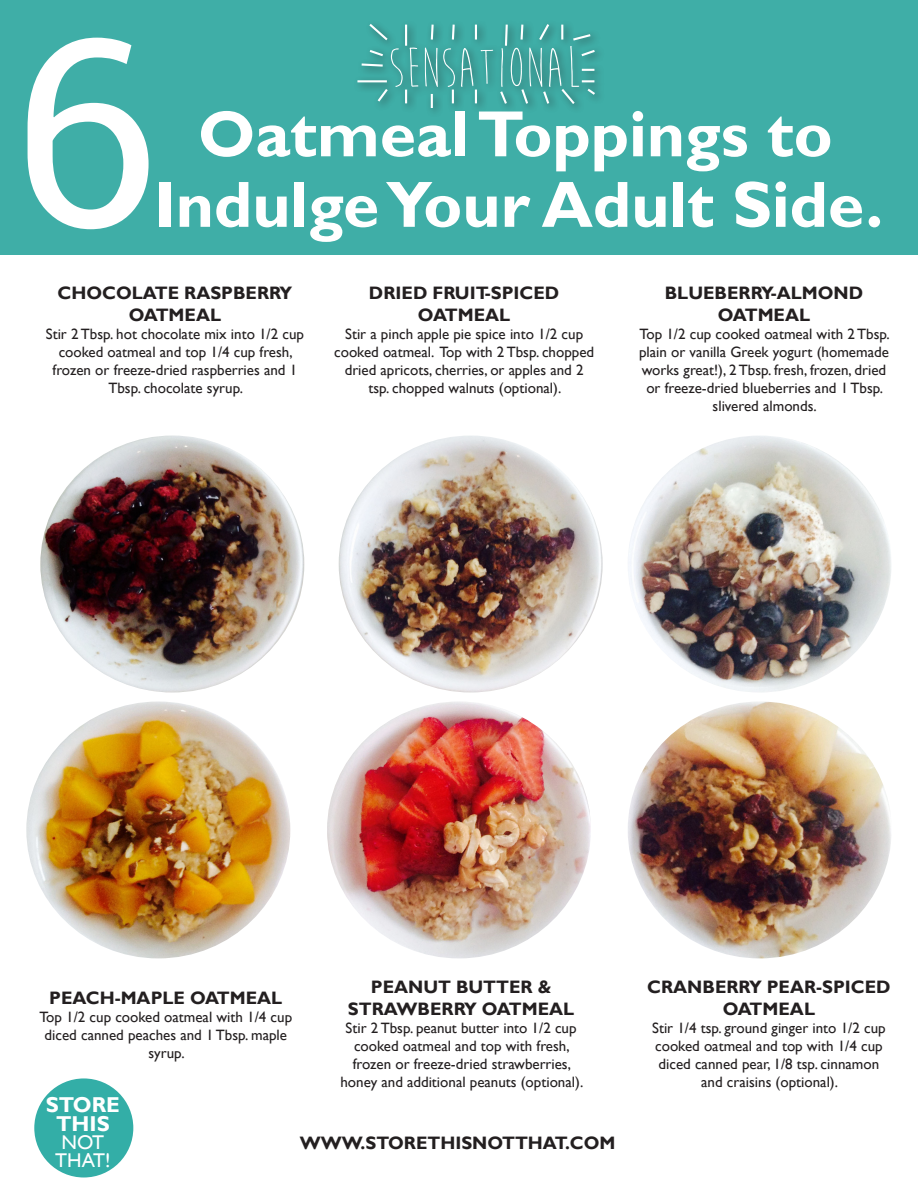
<style>
.page{position:relative;width:918px;height:1188px;background:#fff}
.page>*{position:absolute;margin:0;border:0;box-sizing:border-box;transform-origin:0 0}
.t1{font:261.9px "Roboto Slab";color:#fff}
.t2{font:700 65.7px/70.5px "Gill Sans";color:#fff;text-align:center}
.t3{font:58.35px "Moon Flower";color:#fff}
.t4{font:700 21.6px "Gill Sans";color:#fff}
.t5{font:19.95px "Gill Sans";color:#fff}
.t6{font:700 18px/21.6px "Gill Sans";color:#231f20;text-align:center}
.t7{font:15px/18px "Gill Sans";color:#231f20;text-align:center}
</style>
<div class="page">
<div style="left:0;top:0;width:918px;height:255px;background:#3faea7"></div>
<img style="left:40px;top:436px;width:264px;height:256px">
<img style="left:26px;top:702px;width:264px;height:256px">
<img style="left:339px;top:436px;width:264px;height:256px">
<img style="left:327px;top:702px;width:264px;height:256px">
<img style="left:628px;top:436px;width:263px;height:256px">
<img style="left:628px;top:702px;width:263px;height:256px">
<div style="left:352px;top:19px;width:253px;height:98px;background:#231f20;opacity:.75"></div>
<hr style="left:405px;top:25px;width:2px;height:21px;background:#fff">
<svg style="left:430px;top:22px;width:5px;height:20px"></svg>
<svg style="left:451px;top:22px;width:5px;height:20px"></svg>
<svg style="left:475px;top:25px;width:2px;height:15px"></svg>
<svg style="left:504px;top:22px;width:5px;height:26px"></svg>
<svg style="left:519px;top:22px;width:6px;height:20px"></svg>
<svg style="left:537px;top:22px;width:14px;height:20px"></svg>
<svg style="left:561px;top:25px;width:2px;height:15px"></svg>
<svg style="left:571px;top:33px;width:22px;height:9px"></svg>
<svg style="left:579px;top:48px;width:18px;height:10px"></svg>
<svg style="left:582px;top:69px;width:12px;height:2px"></svg>
<svg style="left:559px;top:80px;width:38px;height:26px"></svg>
<svg style="left:541px;top:89px;width:10px;height:17px"></svg>
<svg style="left:520px;top:87px;width:10px;height:19px"></svg>
<svg style="left:498px;top:89px;width:11px;height:17px"></svg>
<svg style="left:475px;top:90px;width:2px;height:13px"></svg>
<svg style="left:452px;top:90px;width:2px;height:13px"></svg>
<svg style="left:431px;top:94px;width:2px;height:14px"></svg>
<svg style="left:405px;top:90px;width:2px;height:13px"></svg>
<svg style="left:376px;top:87px;width:14px;height:17px"></svg>
<hr style="left:357px;top:80px;width:30px;height:2px;background:#fff">
<svg style="left:359px;top:22px;width:31px;height:46px"></svg>
<div style="left:34px;top:1078px;width:99px;height:100px;background:#33aea7;border-radius:50%"></div>
<p class="t1" style="left:12px;top:-48px;width:148px">6</p>
<p class="t3" style="left:389px;top:38px;width:196px">SENSATIONAL</p>
<p class="t2" style="left:154px;top:101px;width:731px">Oatmeal Toppings to<br>Indulge Your Adult Side.</p>
<p class="t6" style="left:58px;top:283px;width:236px">CHOCOLATE RASPBERRY<br>OATMEAL</p>
<p class="t7" style="left:46px;top:325px;width:260px">Stir 2 Tbsp. hot chocolate mix into 1/2 cup cooked oatmeal and top 1/4 cup fresh, frozen or freeze-dried raspberries and 1<br>Tbsp. chocolate syrup.</p>
<p class="t6" style="left:369px;top:283px;width:192px">DRIED FRUIT-SPICED<br>OATMEAL</p>
<p class="t7" style="left:334px;top:325px;width:262px">Stir a pinch apple pie spice into 1/2 cup cooked oatmeal. Top with 2 Tbsp. chopped dried apricots, cherries, or apples and 2 tsp. chopped walnuts (optional).</p>
<p class="t6" style="left:665px;top:283px;width:200px">BLUEBERRY-ALMOND<br>OATMEAL</p>
<p class="t7" style="left:639px;top:325px;width:252px">Top 1/2 cup cooked oatmeal with 2 Tbsp. plain or vanilla Greek yogurt (homemade works great!), 2 Tbsp. fresh, frozen, dried or freeze-dried blueberries and 1 Tbsp. slivered almonds.</p>
<p class="t6" style="left:49px;top:987px;width:235px">PEACH-MAPLE OATMEAL</p>
<p class="t7" style="left:39px;top:1008px;width:254px">Top 1/2 cup cooked oatmeal with 1/4 cup diced canned peaches and 1 Tbsp. maple syrup.</p>
<p class="t4" style="left:46px;top:1092px;width:76px">STORE</p>
<p class="t4" style="left:56px;top:1111px;width:55px">THIS</p>
<p class="t5" style="left:62px;top:1131px;width:44px">NOT</p>
<p class="t5" style="left:55px;top:1148px;width:57px">THAT!</p>
<p class="t6" style="left:348px;top:977px;width:228px">PEANUT BUTTER &amp;<br>STRAWBERRY OATMEAL</p>
<p class="t7" style="left:340px;top:1019px;width:244px">Stir 2 Tbsp. peanut butter into 1/2 cup cooked oatmeal and top with fresh, frozen or freeze-dried strawberries, honey and additional peanuts (optional).</p>
<p class="t6" style="left:300px;top:1133px;width:317px">WWW.STORETHISNOTTHAT.COM</p>
<p class="t6" style="left:647px;top:977px;width:245px">CRANBERRY PEAR-SPICED<br>OATMEAL</p>
<p class="t7" style="left:652px;top:1019px;width:235px">Stir 1/4 tsp. ground ginger into 1/2 cup cooked oatmeal and top with 1/4 cup diced canned pear, 1/8 tsp. cinnamon and craisins (optional).</p>
</div>
